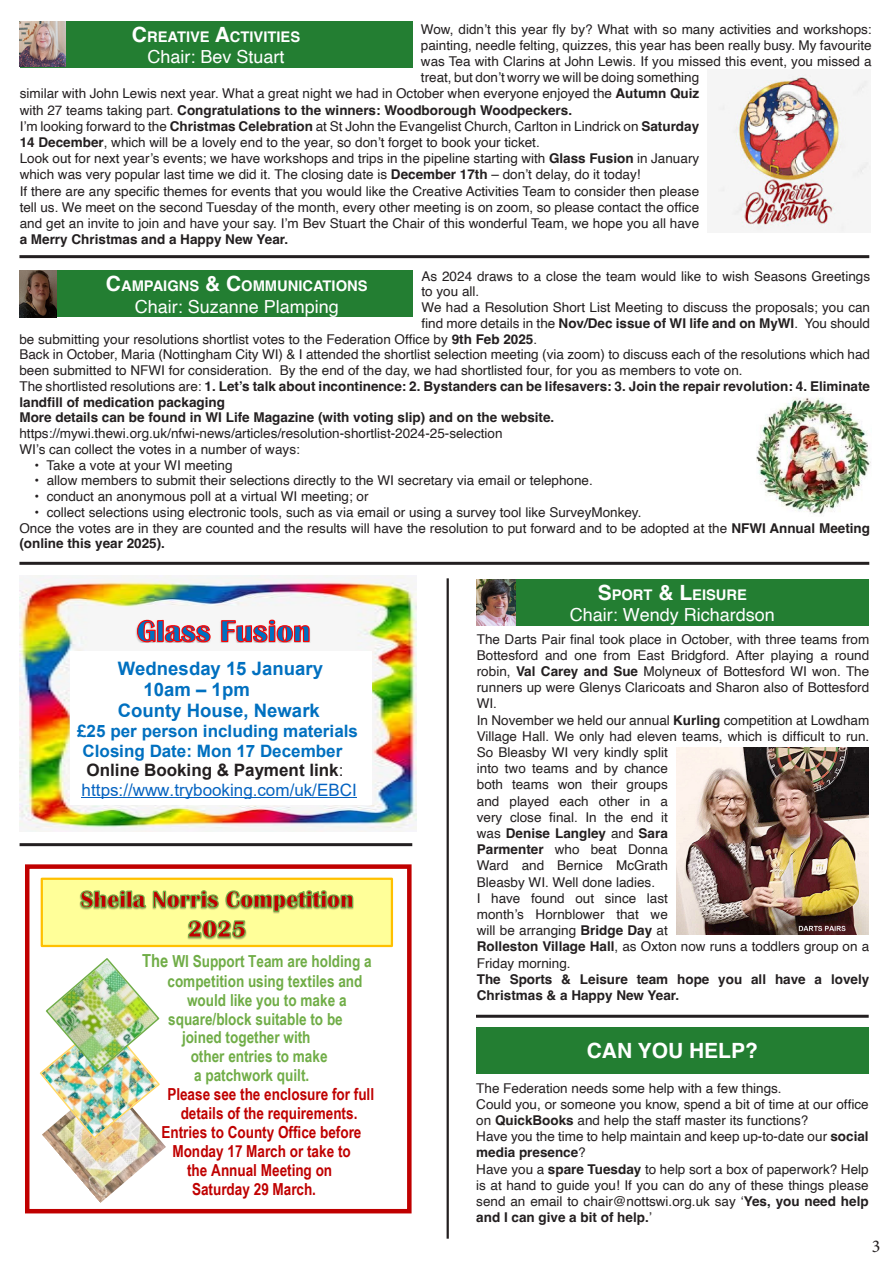
<style>
.page{position:relative;width:893px;height:1263px;background:#fff}
.page>*{position:absolute;margin:0;border:0;box-sizing:border-box;transform-origin:0 0}
.t1{font:700 21px "Helvetica";color:#fff}
.t2{font:700 18.6px "Arial";color:#0070c0}
.t3{font:18px "Helvetica";color:#fff}
.t4{font:18px "Minion Pro";color:#231f20}
.t5{font:700 17.1px/19.5px "Arial";color:#0070c0}
.t6{font:700 16.5px "Arial Narrow";color:#70ad47}
.t7{font:700 16.5px "Arial Narrow";color:#c00000}
.t8{font:700 14.7px "Helvetica";color:#fff}
.t9{font:13.5px/16.2px "Helvetica";color:#231f20}
.t10{font:700 13.5px/15.8px "Helvetica";color:#231f20}
.s1{font-weight:700}
.s2{font-weight:400}
.s3{font-size:21px}
.s4{color:#231f20}
.s5{font-weight:400;color:#231f20}
.s6{font-weight:400;color:#0563c1}
.s7{font-size:18px}
</style>
<div class="page">
<div style="left:20px;top:21px;width:392px;height:47px;background:#237e32"></div>
<div style="left:20px;top:270px;width:393px;height:47px;background:#237e32"></div>
<img style="left:19px;top:270px;width:37px;height:47px">
<hr style="left:447px;top:578px;width:2px;height:661px;background:#231f20">
<hr style="left:19px;top:562px;width:850px;height:3px;background:#231f20">
<div style="left:476px;top:579px;width:393px;height:47px;background:#237e32"></div>
<img style="left:476px;top:579px;width:39px;height:47px">
<img style="left:19px;top:21px;width:46px;height:46px">
<hr style="left:20px;top:843px;width:392px;height:3px;background:#231f20">
<hr style="left:476px;top:1015px;width:393px;height:3px;background:#231f20">
<hr style="left:19px;top:255px;width:850px;height:3px;background:#231f20">
<img style="left:718px;top:74px;width:153px;height:158px">
<img style="left:19px;top:576px;width:397px;height:255px">
<svg style="left:136px;top:619px;width:174px;height:24px"></svg>
<div style="left:70px;top:651px;width:302px;height:153px;background:#fff"></div>
<hr style="left:82px;top:797px;width:275px;height:1px;background:#0563c1">
<img style="left:676px;top:747px;width:193px;height:188px">
<div style="left:476px;top:1026px;width:393px;height:47px;background:#237e32"></div>
<img style="left:756px;top:397px;width:115px;height:117px">
<img style="left:47px;top:1140px;width:119px;height:63px">
<img style="left:39px;top:958px;width:121px;height:182px">
<div style="left:25px;top:864px;width:387px;height:349px;border:4px solid #c00000"></div>
<div style="left:42px;top:879px;width:350px;height:67px;background:#ff9"></div>
<div style="left:41px;top:878px;width:352px;height:69px;border:2px solid #ffc000"></div>
<svg style="left:80px;top:890px;width:274px;height:49px"></svg>
<p class="t9" style="left:421px;top:21px;width:452px">Wow, didn’t this year fly by? What with so many activities and workshops:</p>
<p class="t9" style="left:421px;top:37px;width:452px">painting, needle felting, quizzes, this year has been really busy. My favourite</p>
<p class="t9" style="left:421px;top:53px;width:452px">was Tea with Clarins at John Lewis. If you missed this event, you missed a</p>
<p class="t9" style="left:421px;top:70px;width:280px">treat, but don’t worry we will be doing something</p>
<p class="t9" style="left:20px;top:86px;width:681px">similar with John Lewis next year. What a great night we had in October when everyone enjoyed the <span class="s1">Autumn Quiz</span></p>
<p class="t10" style="left:20px;top:103px;width:554px"><span class="s2">with 27 teams taking part.</span> Congratulations to the winners: Woodborough Woodpeckers.</p>
<p class="t9" style="left:20px;top:118px;width:681px">I’m looking forward to the <span class="s1">Christmas Celebration</span> at St John the Evangelist Church, Carlton in Lindrick on <span class="s1">Saturday<br>14 December</span>, which will be a lovely end to the year, so don’t forget to book your ticket.</p>
<p class="t9" style="left:20px;top:151px;width:681px">Look out for next year’s events; we have workshops and trips in the pipeline starting with <span class="s1">Glass Fusion</span> in January which was very popular last time we did it. The closing date is <span class="s1">December 17th</span> – don’t delay, do it today!</p>
<p class="t9" style="left:20px;top:183px;width:681px;text-align:justify">If there are any specific themes for events that you would like the Creative Activities Team to consider then please tell us. We meet on the second Tuesday of the month, every other meeting is on zoom, so please contact the office and get an invite to join and have your say. I’m Bev Stuart the Chair of this wonderful Team, we hope you all have <span class="s1">a Merry Christmas and a Happy New Year.</span></p>
<p class="t8" style="left:132px;top:27px;width:170px"><span class="s3">C</span>REATIVE <span class="s3">A</span>CTIVITIES</p>
<p class="t3" style="left:148px;top:43px;width:139px">Chair: Bev Stuart</p>
<p class="t9" style="left:422px;top:268px;width:450px;line-height:15.8px">As 2024 draws to a close the team would like to wish Seasons Greetings to you all.</p>
<p class="t9" style="left:422px;top:300px;width:450px">We had a Resolution Short List Meeting to discuss the proposals; you can</p>
<p class="t9" style="left:422px;top:315px;width:450px">find more details in the <span class="s1">Nov/Dec issue of WI life and on MyWI</span>. You should</p>
<p class="t9" style="left:19px;top:331px;width:519px">be submitting your resolutions shortlist votes to the Federation Office by <span class="s1">9th Feb 2025</span>.</p>
<p class="t9" style="left:19px;top:347px;width:852px;line-height:15.8px">Back in October, Maria (Nottingham City WI) &amp; I attended the shortlist selection meeting (via zoom) to discuss each of the resolutions which had been submitted to NFWI for consideration. By the end of the day, we had shortlisted four, for you as members to vote on.</p>
<p class="t10" style="left:19px;top:380px;width:852px"><span class="s2">The shortlisted resolutions are:</span> 1. Let’s talk about incontinence: 2. Bystanders can be lifesavers: 3. Join the repair revolution: 4. Eliminate landfill of medication packaging</p>
<p class="t10" style="left:19px;top:411px;width:536px">More details can be found in WI Life Magazine (with voting slip) and on the website.</p>
<p class="t9" style="left:19px;top:426px;width:485px">https://mywi.thewi.org.uk/nfwi-news/articles/resolution-shortlist-2024-25-selection</p>
<p class="t9" style="left:19px;top:441px;width:282px">WI’s can collect the votes in a number of ways:</p>
<p class="t9" style="left:34px;top:457px;width:200px">• Take a vote at your WI meeting</p>
<p class="t9" style="left:34px;top:473px;width:560px">• allow members to submit their selections directly to the WI secretary via email or telephone.</p>
<p class="t9" style="left:34px;top:489px;width:336px">• conduct an anonymous poll at a virtual WI meeting; or</p>
<p class="t9" style="left:34px;top:504px;width:609px">• collect selections using electronic tools, such as via email or using a survey tool like SurveyMonkey.</p>
<p class="t9" style="left:19px;top:520px;width:852px;line-height:15.8px">Once the votes are in they are counted and the results will have the resolution to put forward and to be adopted at the <span class="s1">NFWI Annual Meeting (online this year 2025).</span></p>
<p class="t8" style="left:106px;top:277px;width:263px"><span class="s3">C</span>AMPAIGNS <span class="s3">&amp; C</span>OMMUNICATIONS</p>
<p class="t3" style="left:135px;top:292px;width:206px">Chair: Suzanne Plamping</p>
<p class="t2" style="left:118px;top:655px;width:207px">Wednesday 15 January</p>
<p class="t2" style="left:144px;top:676px;width:108px">10am – 1pm</p>
<p class="t2" style="left:118px;top:698px;width:204px">County House, Newark</p>
<p class="t5" style="left:77px;top:721px;width:282px">£25 per person including materials Closing Date: Mon 17 December <span class="s4">Online Booking &amp; Payment link</span><span class="s5">: </span><span class="s6">https://www.trybooking.com/uk/EBCI</span></p>
<p class="t6" style="left:142px;top:949px;width:231px"><span class="s7">The</span> WI Support Team are holding a</p>
<p class="t6" style="left:168px;top:968px;width:196px">competition using textiles and</p>
<p class="t6" style="left:187px;top:987px;width:161px">would like you to make a</p>
<p class="t6" style="left:168px;top:1006px;width:176px">square/block suitable to be</p>
<p class="t6" style="left:182px;top:1025px;width:130px">joined together with</p>
<p class="t6" style="left:191px;top:1044px;width:138px">other entries to make</p>
<p class="t6" style="left:194px;top:1063px;width:117px">a patchwork quilt.</p>
<p class="t7" style="left:167px;top:1082px;width:208px">Please see the enclosure for full</p>
<p class="t7" style="left:181px;top:1101px;width:178px">details of the requirements.</p>
<p class="t7" style="left:162px;top:1120px;width:201px">Entries to County Office before</p>
<p class="t7" style="left:173px;top:1139px;width:180px">Monday 17 March or take to</p>
<p class="t7" style="left:187px;top:1158px;width:147px">the Annual Meeting on</p>
<p class="t7" style="left:192px;top:1177px;width:126px">Saturday 29 March.</p>
<p class="t8" style="left:598px;top:585px;width:151px"><span class="s3">S</span>PORT <span class="s3">&amp; L</span>EISURE</p>
<p class="t3" style="left:570px;top:601px;width:206px">Chair: Wendy Richardson</p>
<p class="t9" style="left:477px;top:631px;width:394px;text-align:justify">The Darts Pair final took place in October, with three teams from Bottesford and one from East Bridgford. After playing a round robin, <span class="s1">Val Carey and Sue</span> Molyneux of Bottesford WI won. The runners up were Glenys Claricoats and Sharon also of Bottesford WI.</p>
<p class="t9" style="left:477px;top:712px;width:394px">In November we held our annual <span class="s1">Kurling</span> competition at Lowdham Village Hall. We only had eleven teams, which is difficult to run.<br>So Bleasby WI very kindly split<br>into two teams and by chance<br>both teams won their groups<br>and played each other in a<br>very close final. In the end it<br>was <span class="s1">Denise Langley</span> and <span class="s1">Sara<br>Parmenter</span> who beat Donna<br>Ward and Bernice McGrath<br>Bleasby WI. Well done ladies.</p>
<p class="t9" style="left:477px;top:890px;width:394px">I have found out since last<br>month’s Hornblower that we<br>will be arranging <span class="s1">Bridge Day</span> at<br><span class="s1">Rolleston Village Hall</span>, as Oxton now runs a toddlers group on a<br>Friday morning.</p>
<p class="t10" style="left:477px;top:972px;width:394px;line-height:16.2px">The Sports &amp; Leisure team hope you all have a lovely<br>Christmas &amp; a Happy New Year.</p>
<p class="t1" style="left:587px;top:1038px;width:67px">CAN YOU</p>
<p class="t1" style="left:689px;top:1038px;width:70px">HELP?</p>
<p class="t9" style="left:476px;top:1080px;width:307px">The Federation needs some help with a few things.</p>
<p class="t9" style="left:476px;top:1096px;width:394px">Could you, or someone you know, spend a bit of time at our office on <span class="s1">QuickBooks</span> and help the staff master its functions?</p>
<p class="t9" style="left:476px;top:1129px;width:394px">Have you the time to help maintain and keep up-to-date our <span class="s1">social media presence</span>?</p>
<p class="t9" style="left:476px;top:1161px;width:394px;text-align:justify">Have you a <span class="s1">spare Tuesday</span> to help sort a box of paperwork? Help is at hand to guide you! If you can do any of these things please send an email to chair@nottswi.org.uk say ‘<span class="s1">Yes, you need help and I can give a bit of help.</span>’</p>
<p class="t4" style="left:872px;top:1234px;width:10px">3</p>
</div>
